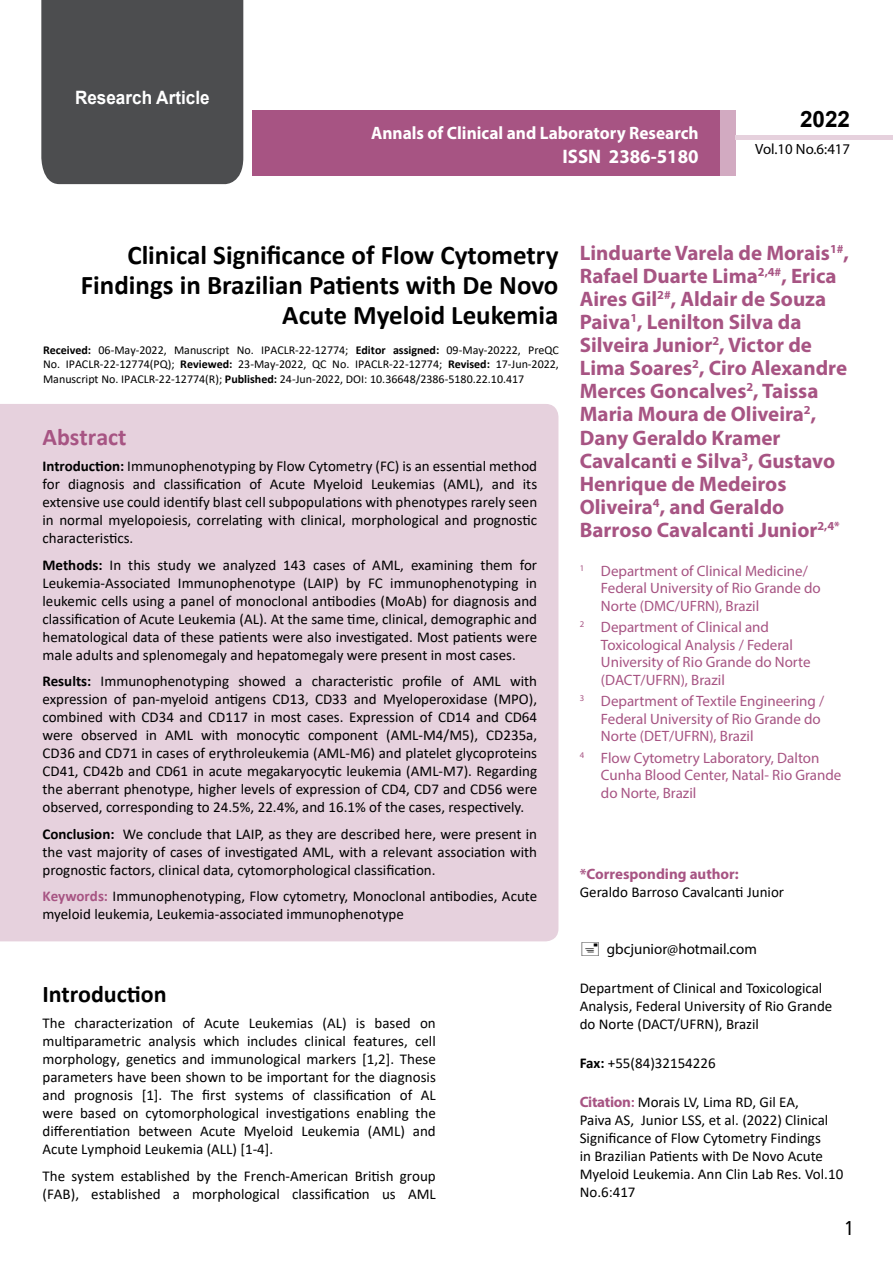
<style>
.page{position:relative;width:893px;height:1263px;background:#fff}
.page>*{position:absolute;margin:0;border:0;box-sizing:border-box;transform-origin:0 0}
.t1{font:700 27px/29.7px "Calibri";color:#000;text-align:right}
.t2{font:25.5px "Tunga";color:#000}
.t3{font:700 24px "Calibri";color:#000}
.t4{font:700 24px "Calibri";color:#a75483}
.t5{font:700 22.5px "Arial";color:#000}
.t6{font:700 21px/23.1px "Myriad Pro";color:#a75483}
.t7{font:700 19.65px "Myriad Pro";color:#fff;scale:.96 1}
.t8{font:700 18.45px "Arial";color:#fff;scale:.93 1}
.t9{font:700 18px "Myriad Pro";color:#fff;scale:.96 1}
.t10{font:15px/18px "Calibri";color:#000;text-align:justify}
.t11{font:15px/17.4px "Myriad Pro";color:#a75483}
.t12{font:700 15px "Myriad Pro";color:#a75483}
.t13{font:15px "Myriad Pro";color:#000}
.t14{font:14.85px "Myriad Pro";color:#000}
.t15{font:12px/14.4px "Calibri";color:#000;text-align:justify}
.s1{font-weight:700}
.s2{font-weight:700;color:#a75483}
.s3{font-family:"Myriad Pro";font-weight:700;color:#a75483}
</style>
<div class="page">
<div style="left:252px;top:110px;width:469px;height:66px;background:#a75483"></div>
<div style="left:720px;top:110px;width:16px;height:66px;background:#d2aac1"></div>
<div style="left:41px;top:0;width:202px;height:184px;background:#4c4d4f"></div>
<div style="left:736px;top:135px;width:157px;height:5px;background:#e6d1dd"></div>
<div style="left:0;top:404px;width:558px;height:537px;background:#e6d1dd"></div>
<p class="t8" style="left:75px;top:84px;width:146px">Research Article</p>
<p class="t9" style="left:371px;top:121px;width:343px">Annals of Clinical and Laboratory Research</p>
<h3 class="t7" style="left:563px;top:144px;width:143px">ISSN 2386-5180</h3>
<h3 class="t5" style="left:800px;top:104px;width:52px">2022</h3>
<p class="t14" style="left:755px;top:140px;width:96px">Vol.10 No.6:417</p>
<h1 class="t1" style="left:81px;top:240px;width:479px">Clinical Significance of Flow Cytometry<br>Findings in Brazilian Patients with De Novo<br>Acute Myeloid Leukemia</h1>
<p class="t15" style="left:43px;top:342px;width:517px"><span class="s1">Received:</span> 06-May-2022, Manuscript No. IPACLR-22-12774; <span class="s1">Editor assigned:</span> 09-May-20222, PreQC No. IPACLR-22-12774(PQ); <span class="s1">Reviewed:</span> 23-May-2022, QC No. IPACLR-22-12774; <span class="s1">Revised:</span> 17-Jun-2022, Manuscript No. IPACLR-22-12774(R); <span class="s1">Published:</span> 24-Jun-2022, DOI: 10.36648/2386-5180.22.10.417</p>
<h3 class="t4" style="left:43px;top:420px;width:86px">Abstract</h3>
<p class="t10" style="left:43px;top:457px;width:496px"><span class="s1">Introduction:</span> Immunophenotyping by Flow Cytometry (FC) is an essential method for diagnosis and classification of Acute Myeloid Leukemias (AML), and its extensive use could identify blast cell subpopulations with phenotypes rarely seen in normal myelopoiesis, correlating with clinical, morphological and prognostic characteristics.</p>
<p class="t10" style="left:43px;top:555px;width:496px"><span class="s1">Methods:</span> In this study we analyzed 143 cases of AML, examining them for Leukemia-Associated Immunophenotype (LAIP) by FC immunophenotyping in leukemic cells using a panel of monoclonal antibodies (MoAb) for diagnosis and classification of Acute Leukemia (AL). At the same time, clinical, demographic and hematological data of these patients were also investigated. Most patients were male adults and splenomegaly and hepatomegaly were present in most cases.</p>
<p class="t10" style="left:43px;top:672px;width:496px"><span class="s1">Results:</span> Immunophenotyping showed a characteristic profile of AML with expression of pan-myeloid antigens CD13, CD33 and Myeloperoxidase (MPO), combined with CD34 and CD117 in most cases. Expression of CD14 and CD64 were observed in AML with monocytic component (AML-M4/M5), CD235a, CD36 and CD71 in cases of erythroleukemia (AML-M6) and platelet glycoproteins CD41, CD42b and CD61 in acute megakaryocytic leukemia (AML-M7). Regarding the aberrant phenotype, higher levels of expression of CD4, CD7 and CD56 were observed, corresponding to 24.5%, 22.4%, and 16.1% of the cases, respectively.</p>
<p class="t10" style="left:43px;top:824px;width:496px"><span class="s1">Conclusion:</span> We conclude that LAIP, as they are described here, were present in the vast majority of cases of investigated AML, with a relevant association with prognostic factors, clinical data, cytomorphological classification.</p>
<p class="t10" style="left:43px;top:887px;width:496px"><span class="s2">Keywords:</span> Immunophenotyping, Flow cytometry, Monoclonal antibodies, Acute myeloid leukemia, Leukemia-associated immunophenotype</p>
<h3 class="t3" style="left:43px;top:977px;width:126px">Introduction</h3>
<p class="t10" style="left:43px;top:1014px;width:395px">The characterization of Acute Leukemias (AL) is based on multiparametric analysis which includes clinical features, cell morphology, genetics and immunological markers [1,2]. These parameters have been shown to be important for the diagnosis and prognosis [1]. The first systems of classification of AL were based on cytomorphological investigations enabling the differentiation between Acute Myeloid Leukemia (AML) and Acute Lymphoid Leukemia (ALL) [1-4].</p>
<p class="t10" style="left:43px;top:1166px;width:395px">The system established by the French-American British group (FAB), established a morphological classification us AML</p>
<p class="t6" style="left:580px;top:240px;width:271px">Linduarte Varela de Morais<sup>1#</sup>,<br>Rafael Duarte Lima<sup>2,4#</sup>, Erica<br>Aires Gil<sup>2#</sup>, Aldair de Souza<br>Paiva<sup>1</sup>, Lenilton Silva da<br>Silveira Junior<sup>2</sup>, Victor de<br>Lima Soares<sup>2</sup>, Ciro Alexandre<br>Merces Goncalves<sup>2</sup>, Taissa<br>Maria Moura de Oliveira<sup>2</sup>,<br>Dany Geraldo Kramer<br>Cavalcanti e Silva<sup>3</sup>, Gustavo<br>Henrique de Medeiros<br>Oliveira<sup>4</sup>, and Geraldo<br>Barroso Cavalcanti Junior<sup>2,4*</sup></p>
<p class="t11" style="left:601px;top:562px;width:221px;text-indent:-21px"><sup>1</sup> Department of Clinical Medicine/<br>Federal University of Rio Grande do<br>Norte (DMC/UFRN), Brazil</p>
<p class="t11" style="left:601px;top:618px;width:211px;text-indent:-21px"><sup>2</sup> Department of Clinical and<br>Toxicological Analysis / Federal<br>University of Rio Grande do Norte (DACT/UFRN), Brazil</p>
<p class="t11" style="left:601px;top:692px;width:225px;text-indent:-21px"><sup>3</sup> Department of Textile Engineering /<br>Federal University of Rio Grande do<br>Norte (DET/UFRN), Brazil</p>
<p class="t11" style="left:601px;top:749px;width:242px;text-indent:-21px"><sup>4</sup> Flow Cytometry Laboratory, Dalton<br>Cunha Blood Center, Natal- Rio Grande do Norte, Brazil</p>
<p class="t12" style="left:580px;top:864px;width:161px">*Corresponding author:</p>
<p class="t10" style="left:580px;top:882px;width:206px">Geraldo Barroso Cavalcanti Junior</p>
<p class="t13" style="left:607px;top:939px;width:152px">gbcjunior@hotmail.com</p>
<p class="t10" style="left:580px;top:978px;width:254px;text-align:left">Department of Clinical and Toxicological<br>Analysis, Federal University of Rio Grande do Norte (DACT/UFRN), Brazil</p>
<p class="t10" style="left:580px;top:1054px;width:137px"><span class="s1">Fax:</span> +55(84)32154226</p>
<p class="t10" style="left:580px;top:1093px;width:265px;text-align:left"><span class="s3">Citation</span><span class="s2">:</span> Morais LV, Lima RD, Gil EA,<br>Paiva AS, Junior LSS, et al. (2022) Clinical Significance of Flow Cytometry Findings<br>in Brazilian Patients with De Novo Acute Myeloid Leukemia. Ann Clin Lab Res. Vol.10<br>No.6:417</p>
<h2 class="t2" style="left:845px;top:1211px;width:9px">1</h2>
</div>
